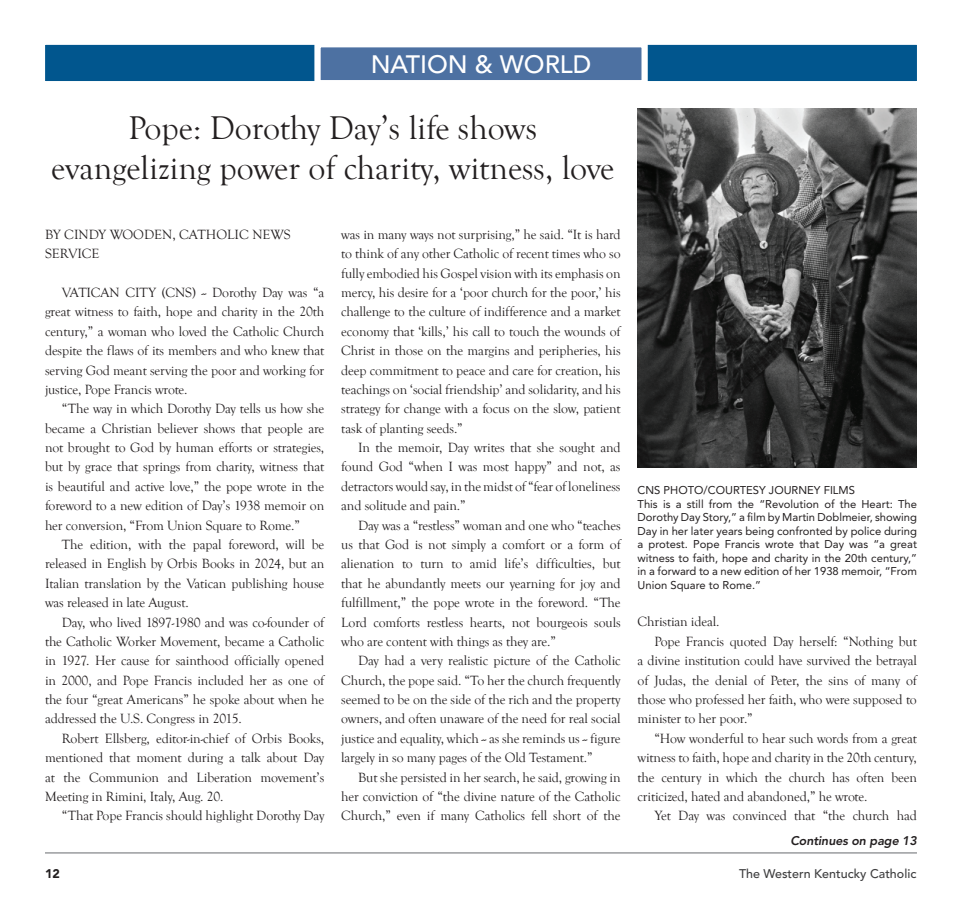
<style>
.page{position:relative;width:962px;height:923px;background:#fff}
.page>*{position:absolute;margin:0;border:0;box-sizing:border-box;transform-origin:0 0}
.t1{font:33.75px/40.6px "Goudy Old Style T";color:#231f20;text-align:center}
.t2{font:500 25px "Avenir LT Std";color:#fff}
.t3{font:13.75px/19.4px "Goudy Old Style T";letter-spacing:-.01em;color:#231f20;text-align:justify}
.t4{font:500 12.5px "Avenir LT Std";color:#3e3e3f}
.t5{font:italic 800 12.5px "Avenir LT Std";letter-spacing:-.01em;color:#231f20}
.t6{font:900 12.5px "Avenir LT Std";color:#231f20}
.t7{font:11.25px/13.5px "Avenir LT Std";color:#231f20}
</style>
<div class="page">
<hr style="left:45px;top:852px;width:872px;height:1px;background:#939598">
<div style="left:45px;top:44px;width:872px;height:37px;background:#01568e"></div>
<svg style="left:311px;top:44px;width:340px;height:37px;background:#6585af"></svg>
<img style="left:638px;top:108px;width:279px;height:360px">
<h2 class="t2" style="left:371px;top:54px;width:222px">NATION &amp; WORLD</h2>
<h1 class="t1" style="left:51px;top:107px;width:565px">Pope: Dorothy Day’s life shows evangelizing power of charity, witness, love</h1>
<p class="t3" style="left:45px;top:225px;width:247px">BY CINDY WOODEN, CATHOLIC NEWS<br>SERVICE</p>
<p class="t3" style="left:45px;top:283px;width:281px;text-indent:17px">VATICAN CITY (CNS) -- Dorothy Day was “a great witness to faith, hope and charity in the 20th century,” a woman who loved the Catholic Church despite the flaws of its members and who knew that serving God meant serving the poor and working for justice, Pope Francis wrote.</p>
<p class="t3" style="left:45px;top:399px;width:281px;text-indent:17px">“The way in which Dorothy Day tells us how she became a Christian believer shows that people are not brought to God by human efforts or strategies, but by grace that springs from charity, witness that is beautiful and active love,” the pope wrote in the foreword to a new edition of Day’s 1938 memoir on her conversion, “From Union Square to Rome.”</p>
<p class="t3" style="left:45px;top:535px;width:281px;text-indent:17px">The edition, with the papal foreword, will be released in English by Orbis Books in 2024, but an Italian translation by the Vatican publishing house was released in late August.</p>
<p class="t3" style="left:45px;top:612px;width:281px;text-indent:17px">Day, who lived 1897-1980 and was co-founder of the Catholic Worker Movement, became a Catholic in 1927. Her cause for sainthood officially opened in 2000, and Pope Francis included her as one of the four “great Americans” he spoke about when he addressed the U.S. Congress in 2015.</p>
<p class="t3" style="left:45px;top:728px;width:281px;text-indent:17px">Robert Ellsberg, editor-in-chief of Orbis Books, mentioned that moment during a talk about Day at the Communion and Liberation movement’s Meeting in Rimini, Italy, Aug. 20.</p>
<p class="t3" style="left:62px;top:806px;width:264px">“That Pope Francis should highlight Dorothy Day</p>
<p class="t3" style="left:341px;top:225px;width:281px">was in many ways not surprising,” he said. “It is hard to think of any other Catholic of recent times who so fully embodied his Gospel vision with its emphasis on mercy, his desire for a ‘poor church for the poor,’ his challenge to the culture of indifference and a market economy that ‘kills,’ his call to touch the wounds of Christ in those on the margins and peripheries, his deep commitment to peace and care for creation, his teachings on ‘social friendship’ and solidarity, and his strategy for change with a focus on the slow, patient task of planting seeds.”</p>
<p class="t3" style="left:341px;top:438px;width:281px;text-indent:17px">In the memoir, Day writes that she sought and found God “when I was most happy” and not, as detractors would say, in the midst of “fear of loneliness and solitude and pain.”</p>
<p class="t3" style="left:341px;top:515px;width:281px;text-indent:17px">Day was a “restless” woman and one who “teaches us that God is not simply a comfort or a form of alienation to turn to amid life’s difficulties, but that he abundantly meets our yearning for joy and fulfillment,” the pope wrote in the foreword. “The Lord comforts restless hearts, not bourgeois souls who are content with things as they are.”</p>
<p class="t3" style="left:341px;top:651px;width:281px;text-indent:17px">Day had a very realistic picture of the Catholic Church, the pope said. “To her the church frequently seemed to be on the side of the rich and the property owners, and often unaware of the need for real social justice and equality, which -- as she reminds us -- figure largely in so many pages of the Old Testament.”</p>
<p class="t3" style="left:341px;top:767px;width:281px;text-indent:17px">But she persisted in her search, he said, growing in her conviction of “the divine nature of the Catholic Church,” even if many Catholics fell short of the</p>
<p class="t7" style="left:637px;top:483px;width:281px">CNS PHOTO/COURTESY JOURNEY FILMS<br>This is a still from the “Revolution of the Heart: The Dorothy Day Story,” a film by Martin Doblmeier, showing Day in her later years being confronted by police during a protest. Pope Francis wrote that Day was “a great witness to faith, hope and charity in the 20th century,” in a forward to a new edition of her 1938 memoir, “From Union Square to Rome.”</p>
<p class="t3" style="left:637px;top:612px;width:83px">Christian ideal.</p>
<p class="t3" style="left:654px;top:631px;width:264px">Pope Francis quoted Day herself: “Nothing but</p>
<p class="t3" style="left:637px;top:651px;width:281px">a divine institution could have survived the betrayal</p>
<p class="t3" style="left:637px;top:670px;width:281px">of Judas, the denial of Peter, the sins of many of</p>
<p class="t3" style="left:637px;top:689px;width:281px">those who professed her faith, who were supposed to</p>
<p class="t3" style="left:637px;top:709px;width:117px">minister to her poor.”</p>
<p class="t3" style="left:654px;top:728px;width:264px">“How wonderful to hear such words from a great</p>
<p class="t3" style="left:637px;top:748px;width:281px">witness to faith, hope and charity in the 20th century,</p>
<p class="t3" style="left:637px;top:767px;width:281px">the century in which the church has often been</p>
<p class="t3" style="left:637px;top:786px;width:231px">criticized, hated and abandoned,” he wrote.</p>
<p class="t3" style="left:654px;top:806px;width:264px">Yet Day was convinced that “the church had</p>
<p class="t5" style="left:790px;top:835px;width:128px">Continues on page 13</p>
<p class="t6" style="left:45px;top:868px;width:16px">12</p>
<p class="t4" style="left:739px;top:868px;width:179px">The Western Kentucky Catholic</p>
</div>
